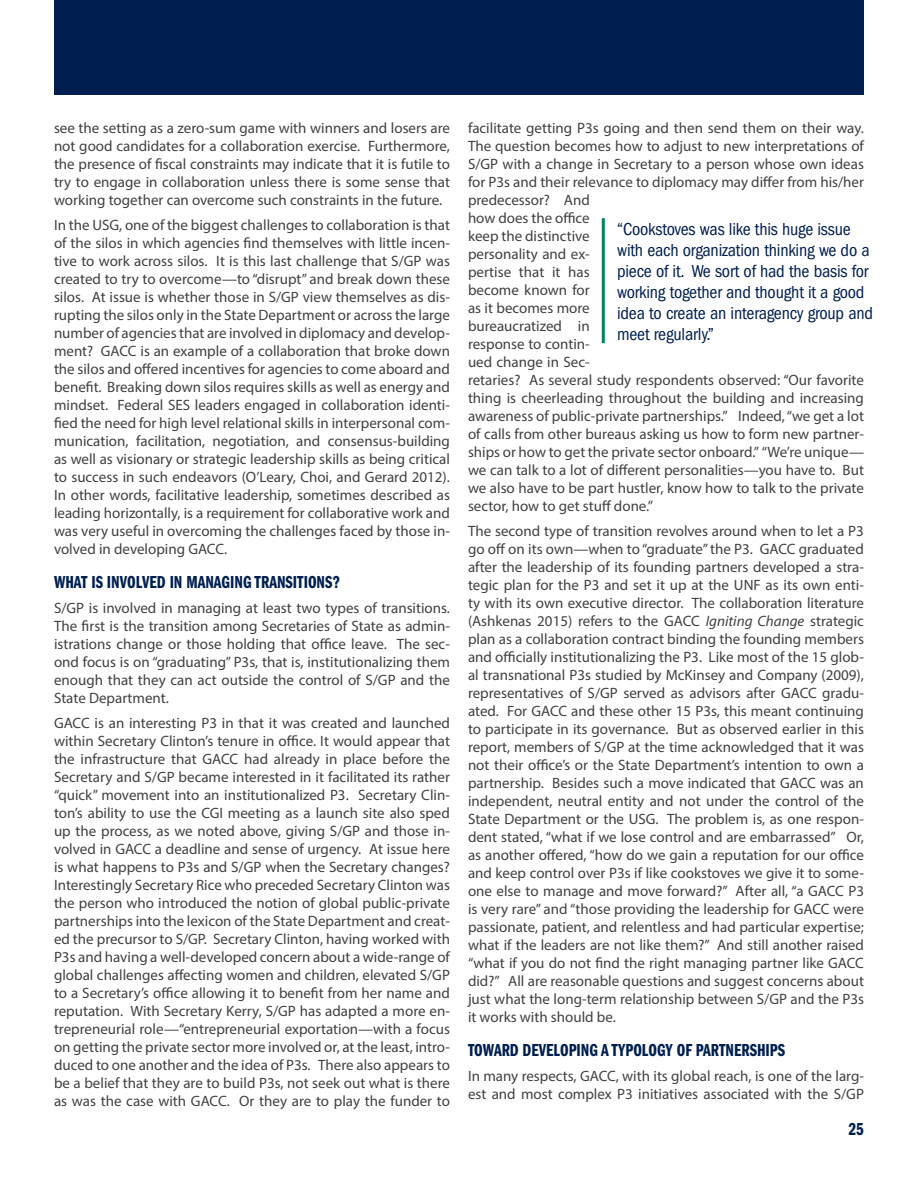
<style>
.page{position:relative;width:918px;height:1188px;background:#fff}
.page>*{position:absolute;margin:0;border:0;box-sizing:border-box;transform-origin:0 0}
.t1{font:condensed 18px/21px "ITC Franklin Gothic Std";letter-spacing:-.01em;color:#001f50}
.t2{font:18px "ITC Franklin Gothic Std Dm Cp";color:#001f50}
.t3{font:15px/18px "Myriad Pro";color:#414042;text-align:justify}
.s1{font-style:italic}
</style>
<div class="page">
<div style="left:54px;top:0;width:810px;height:94px;background:#001f50"></div>
<hr style="left:602px;top:218px;width:3px;height:125px;background:#008458">
<p class="t3" style="left:54px;top:118px;width:398px">see the setting as a zero-sum game with winners and losers are not good candidates for a collaboration exercise. Furthermore, the presence of fiscal constraints may indicate that it is futile to try to engage in collaboration unless there is some sense that working together can overcome such constraints in the future.</p>
<p class="t3" style="left:54px;top:215px;width:398px">In the USG, one of the biggest challenges to collaboration is that of the silos in which agencies find themselves with little incen&shy;tive to work across silos. It is this last challenge that S/GP was created to try to overcome—to “disrupt” and break down these silos. At issue is whether those in S/GP view themselves as dis&shy;rupting the silos only in the State Department or across the large number of agencies that are involved in diplomacy and develop&shy;ment? GACC is an example of a collaboration that broke down the silos and offered incentives for agencies to come aboard and benefit. Breaking down silos requires skills as well as energy and mindset. Federal SES leaders engaged in collaboration identi&shy;fied the need for high level relational skills in interpersonal com&shy;munication, facilitation, negotiation, and consensus-building as well as visionary or strategic leadership skills as being critical to success in such endeavors (O’Leary, Choi, and Gerard 2012).<br>In other words, facilitative leadership, sometimes described as leading horizontally, is a requirement for collaborative work and was very useful in overcoming the challenges faced by those in&shy;volved in developing GACC.</p>
<p class="t2" style="left:54px;top:572px;width:288px">WHAT IS INVOLVED IN MANAGING TRANSITIONS?</p>
<p class="t3" style="left:54px;top:598px;width:398px">S/GP is involved in managing at least two types of transitions.<br>The first is the transition among Secretaries of State as admin&shy;istrations change or those holding that office leave. The sec&shy;ond focus is on “graduating” P3s, that is, institutionalizing them enough that they can act outside the control of S/GP and the State Department.</p>
<p class="t3" style="left:54px;top:713px;width:398px">GACC is an interesting P3 in that it was created and launched within Secretary Clinton’s tenure in office. It would appear that the infrastructure that GACC had already in place before the Secretary and S/GP became interested in it facilitated its rather “quick” movement into an institutionalized P3. Secretary Clin&shy;ton’s ability to use the CGI meeting as a launch site also sped up the process, as we noted above, giving S/GP and those in&shy;volved in GACC a deadline and sense of urgency. At issue here is what happens to P3s and S/GP when the Secretary changes?<br>Interestingly Secretary Rice who preceded Secretary Clinton was the person who introduced the notion of global public-private partnerships into the lexicon of the State Department and creat&shy;ed the precursor to S/GP. Secretary Clinton, having worked with P3s and having a well-developed concern about a wide-range of global challenges affecting women and children, elevated S/GP to a Secretary’s office allowing it to benefit from her name and reputation. With Secretary Kerry, S/GP has adapted a more en&shy;trepreneurial role—“entrepreneurial exportation—with a focus on getting the private sector more involved or, at the least, intro&shy;duced to one another and the idea of P3s. There also appears to be a belief that they are to build P3s, not seek out what is there as was the case with GACC. Or they are to play the funder to</p>
<p class="t3" style="left:468px;top:118px;width:398px;text-align:left">facilitate getting P3s going and then send them on their way.<br>The question becomes how to adjust to new interpretations of S/GP with a change in Secretary to a person whose own ideas for P3s and their relevance to diplomacy may differ from his/her predecessor? And<br>how does the office<br>keep the distinctive<br>personality and ex-<br>pertise that it has<br>become known for<br>as it becomes more<br>bureaucratized in<br>response to contin-<br>ued change in Sec-<br>retaries? As several study respondents observed: “Our favorite thing is cheerleading throughout the building and increasing awareness of public-private partnerships.” Indeed, “we get a lot of calls from other bureaus asking us how to form new partner&shy;ships or how to get the private sector onboard.” “We’re unique— we can talk to a lot of different personalities—you have to. But we also have to be part hustler, know how to talk to the private sector, how to get stuff done.”</p>
<p class="t3" style="left:468px;top:521px;width:398px">The second type of transition revolves around when to let a P3 go off on its own—when to “graduate” the P3. GACC graduated after the leadership of its founding partners developed a stra&shy;tegic plan for the P3 and set it up at the UNF as its own enti&shy;ty with its own executive director. The collaboration literature (Ashkenas 2015) refers to the GACC <span class="s1">Igniting Change</span> strategic plan as a collaboration contract binding the founding members and officially institutionalizing the P3. Like most of the 15 glob&shy;al transnational P3s studied by McKinsey and Company (2009), representatives of S/GP served as advisors after GACC gradu&shy;ated. For GACC and these other 15 P3s, this meant continuing to participate in its governance. But as observed earlier in this report, members of S/GP at the time acknowledged that it was not their office’s or the State Department’s intention to own a partnership. Besides such a move indicated that GACC was an independent, neutral entity and not under the control of the State Department or the USG. The problem is, as one respon&shy;dent stated, “what if we lose control and are embarrassed” Or, as another offered, “how do we gain a reputation for our office and keep control over P3s if like cookstoves we give it to some&shy;one else to manage and move forward?” After all, “a GACC P3 is very rare” and “those providing the leadership for GACC were passionate, patient, and relentless and had particular expertise; what if the leaders are not like them?” And still another raised “what if you do not find the right managing partner like GACC did?” All are reasonable questions and suggest concerns about just what the long-term relationship between S/GP and the P3s it works with should be.</p>
<p class="t2" style="left:468px;top:1040px;width:319px">TOWARD DEVELOPING A TYPOLOGY OF PARTNERSHIPS</p>
<p class="t3" style="left:468px;top:1066px;width:398px">In many respects, GACC, with its global reach, is one of the larg&shy;est and most complex P3 initiatives associated with the S/GP</p>
<p class="t1" style="left:617px;top:219px;width:258px">“Cookstoves was like this huge issue with each organization thinking we do a piece of it. We sort of had the basis for working together and thought it a good idea to create an interagency group and meet regularly.”</p>
<p class="t2" style="left:849px;top:1119px;width:17px">25</p>
</div>
